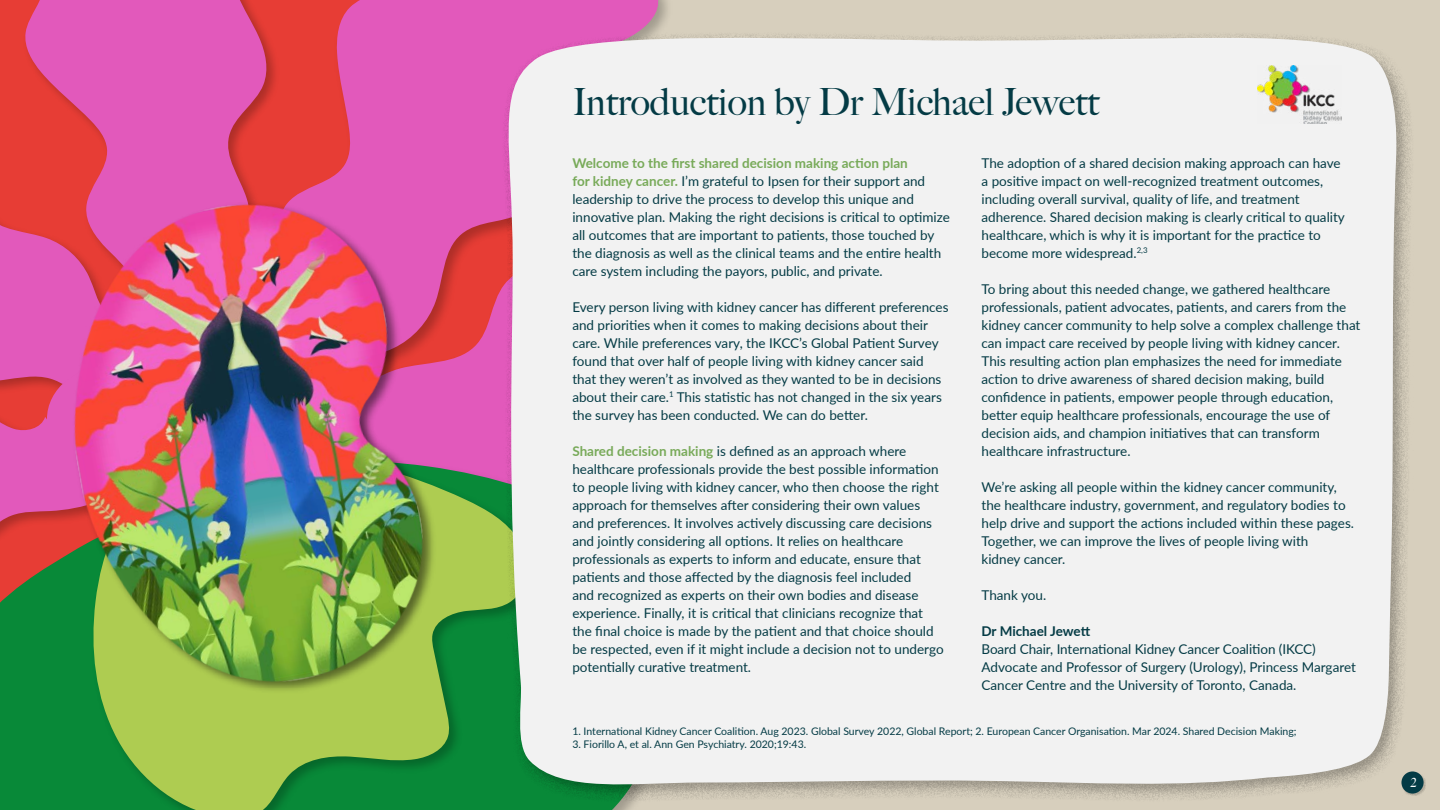
<style>
.page{position:relative;width:1440px;height:810px;background:#d7cfbd}
.page>*{position:absolute;margin:0;border:0;box-sizing:border-box;transform-origin:0 0}
.t1{font:37.5px "Big Caslon FB";color:#043b45}
.t2{font:13.5px/18px "Lato";color:#043b45}
.t3{font:700 13.5px "Lato";letter-spacing:-.005em;color:#043b45}
.t4{font:12.75px "Big Caslon FB";color:#fff}
.t5{font:10.5px "Lato";color:#043b45}
.s1{font-weight:700;color:#78aa59}
</style>
<div class="page">
<svg style="left:303px;top:0;width:365px;height:106px;background:#e156a6"></svg>
<svg style="left:0;top:0;width:289px;height:106px;background:#e14f8f"></svg>
<img style="left:0;top:41px;width:253px;height:65px">
<svg style="left:0;top:47px;width:241px;height:59px;background:#e253a0"></svg>
<svg style="left:90px;top:785px;width:441px;height:25px;background:#2f973d"></svg>
<img style="left:0;top:106px;width:495px;height:679px">
<div style="left:503px;top:32px;width:911px;height:770px;background:#000;opacity:.3"></div>
<div style="left:495px;top:34px;width:902px;height:760px;background:#f2f2f2"></div>
<img style="left:1257px;top:65px;width:85px;height:59px">
<div style="left:1402px;top:772px;width:24px;height:24px;background:#000;opacity:.2"></div>
<div style="left:1401px;top:771px;width:23px;height:23px;background:#043b45;border-radius:50%"></div>
<h1 class="t1" style="left:572px;top:80px;width:528px">Introduction by Dr Michael Jewett</h1>
<p class="t2" style="left:572px;top:153px;width:379px"><span class="s1">Welcome to the first shared decision making action plan<br>for kidney cancer.</span> I’m grateful to Ipsen for their support and leadership to drive the process to develop this unique and innovative plan. Making the right decisions is critical to optimize all outcomes that are important to patients, those touched by the diagnosis as well as the clinical teams and the entire health care system including the payors, public, and private.</p>
<p class="t2" style="left:572px;top:297px;width:378px">Every person living with kidney cancer has different preferences and priorities when it comes to making decisions about their care. While preferences vary, the IKCC’s Global Patient Survey found that over half of people living with kidney cancer said that they weren’t as involved as they wanted to be in decisions about their care.<sup>1</sup> This statistic has not changed in the six years the survey has been conducted. We can do better.</p>
<p class="t2" style="left:572px;top:441px;width:373px"><span class="s1">Shared decision making</span> is defined as an approach where healthcare professionals provide the best possible information to people living with kidney cancer, who then choose the right approach for themselves after considering their own values and preferences. It involves actively discussing care decisions and jointly considering all options. It relies on healthcare professionals as experts to inform and educate, ensure that patients and those affected by the diagnosis feel included<br>and recognized as experts on their own bodies and disease experience. Finally, it is critical that clinicians recognize that the final choice is made by the patient and that choice should be respected, even if it might include a decision not to undergo potentially curative treatment.</p>
<p class="t2" style="left:982px;top:153px;width:365px">The adoption of a shared decision making approach can have a positive impact on well-recognized treatment outcomes, including overall survival, quality of life, and treatment adherence. Shared decision making is clearly critical to quality healthcare, which is why it is important for the practice to become more widespread.<sup>2,3</sup></p>
<p class="t2" style="left:982px;top:279px;width:380px">To bring about this needed change, we gathered healthcare professionals, patient advocates, patients, and carers from the kidney cancer community to help solve a complex challenge that can impact care received by people living with kidney cancer.<br>This resulting action plan emphasizes the need for immediate action to drive awareness of shared decision making, build confidence in patients, empower people through education, better equip healthcare professionals, encourage the use of decision aids, and champion initiatives that can transform healthcare infrastructure.</p>
<p class="t2" style="left:982px;top:477px;width:374px">We’re asking all people within the kidney cancer community, the healthcare industry, government, and regulatory bodies to help drive and support the actions included within these pages.<br>Together, we can improve the lives of people living with<br>kidney cancer.</p>
<p class="t2" style="left:982px;top:585px;width:66px">Thank you.</p>
<p class="t3" style="left:982px;top:621px;width:110px">Dr Michael Jewett</p>
<p class="t2" style="left:982px;top:639px;width:376px">Board Chair, International Kidney Cancer Coalition (IKCC)<br>Advocate and Professor of Surgery (Urology), Princess Margaret<br>Cancer Centre and the University of Toronto, Canada.</p>
<p class="t5" style="left:572px;top:724px;width:726px">1. International Kidney Cancer Coalition. Aug 2023. Global Survey 2022, Global Report; 2. European Cancer Organisation. Mar 2024. Shared Decision Making;</p>
<p class="t5" style="left:572px;top:737px;width:235px">3. Fiorillo A, et al. Ann Gen Psychiatry. 2020;19:43.</p>
<p class="t4" style="left:1411px;top:775px;width:8px">2</p>
</div>
